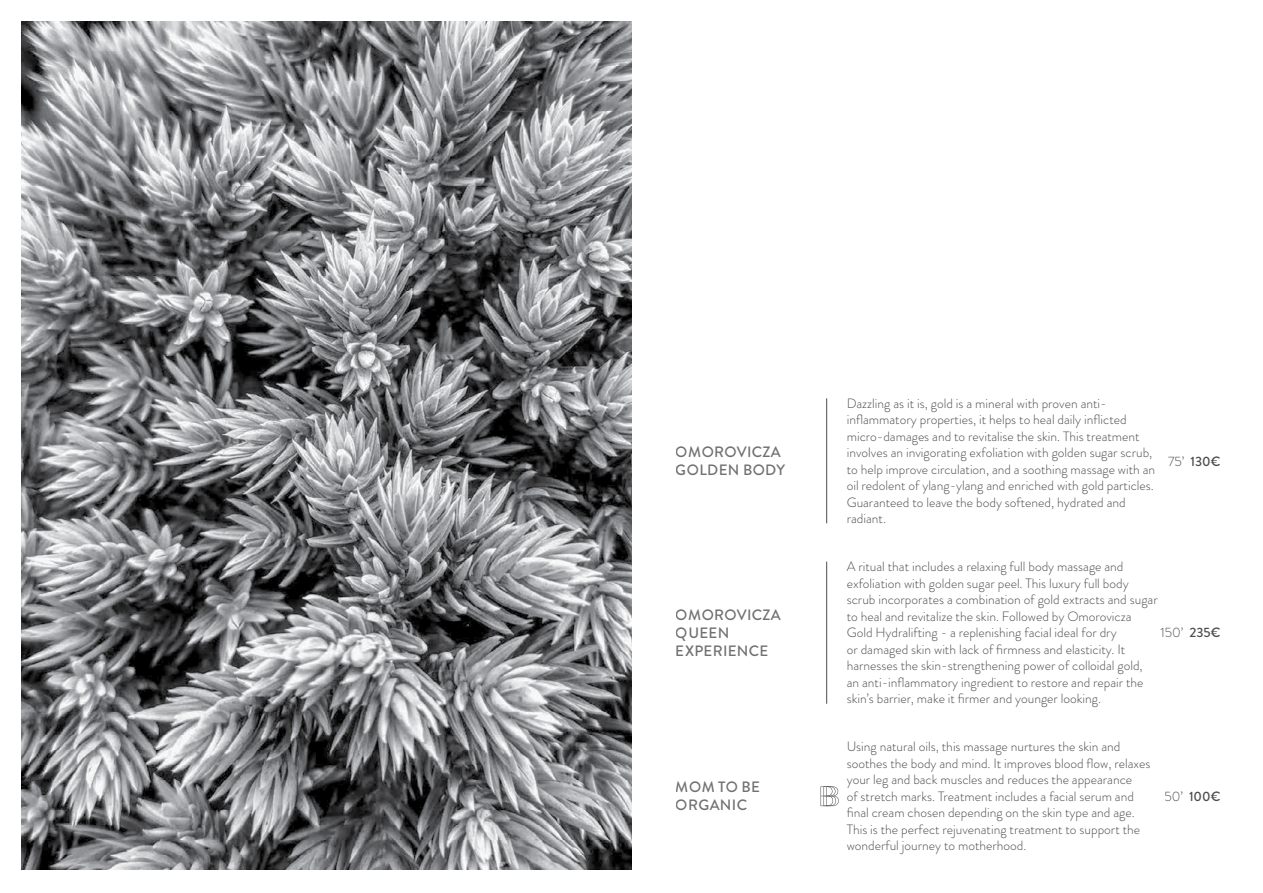
<style>
.page{position:relative;width:1263px;height:893px;background:#fff}
.page>*{position:absolute;margin:0;border:0;box-sizing:border-box;transform-origin:0 0}
.t1{font:500 15px/18px "Brandon Grotesque";letter-spacing:.02em;color:#4d4d4f}
.t2{font:300 13.5px/16.5px "Brandon Grotesque";color:#4d4d4f}
.t3{font:500 13.5px "Brandon Grotesque";color:#4d4d4f}
.s1{font-weight:300}
.s2{font-weight:500}
</style>
<div class="page">
<img style="left:21px;top:21px;width:610px;height:849px">
<hr style="left:826px;top:398px;width:1px;height:125px;background:#4d4d4f">
<hr style="left:826px;top:562px;width:1px;height:142px;background:#4d4d4f">
<svg style="left:820px;top:786px;width:19px;height:20px"></svg>
<p class="t1" style="left:676px;top:443px;width:111px">OMOROVICZA<br>GOLDEN BODY</p>
<p class="t1" style="left:676px;top:606px;width:106px">OMOROVICZA<br>QUEEN<br>EXPERIENCE</p>
<p class="t1" style="left:676px;top:779px;width:86px">MOM TO BE<br>ORGANIC</p>
<p class="t2" style="left:847px;top:395px;width:310px">Dazzling as it is, gold is a mineral with proven anti&shy;inflammatory properties, it helps to heal daily inflicted micro-damages and to revitalise the skin. This treatment involves an invigorating exfoliation with golden sugar scrub, to help improve circulation, and a soothing massage with an oil redolent of ylang-ylang and enriched with gold particles.<br>Guaranteed to leave the body softened, hydrated and radiant.</p>
<p class="t3" style="left:1168px;top:452px;width:54px"><span class="s1">75’</span> 130€</p>
<p class="t2" style="left:847px;top:559px;width:312px">A ritual that includes a relaxing full body massage and exfoliation with golden sugar peel. This luxury full body scrub incorporates a combination of gold extracts and sugar to heal and revitalize the skin. Followed by Omorovicza Gold Hydralifting - a replenishing facial ideal for dry<br>or damaged skin with lack of firmness and elasticity. It harnesses the skin-strengthening power of colloidal gold, an anti-inflammatory ingredient to restore and repair the skin’s barrier, make it firmer and younger looking.</p>
<p class="t2" style="left:1160px;top:624px;width:61px">150’ <span class="s2">235€</span></p>
<p class="t2" style="left:847px;top:739px;width:305px">Using natural oils, this massage nurtures the skin and soothes the body and mind. It improves blood flow, relaxes your leg and back muscles and reduces the appearance<br>of stretch marks. Treatment includes a facial serum and final cream chosen depending on the skin type and age.<br>This is the perfect rejuvenating treatment to support the wonderful journey to motherhood.</p>
<p class="t3" style="left:1164px;top:787px;width:57px"><span class="s1">50’</span> 100€</p>
</div>
